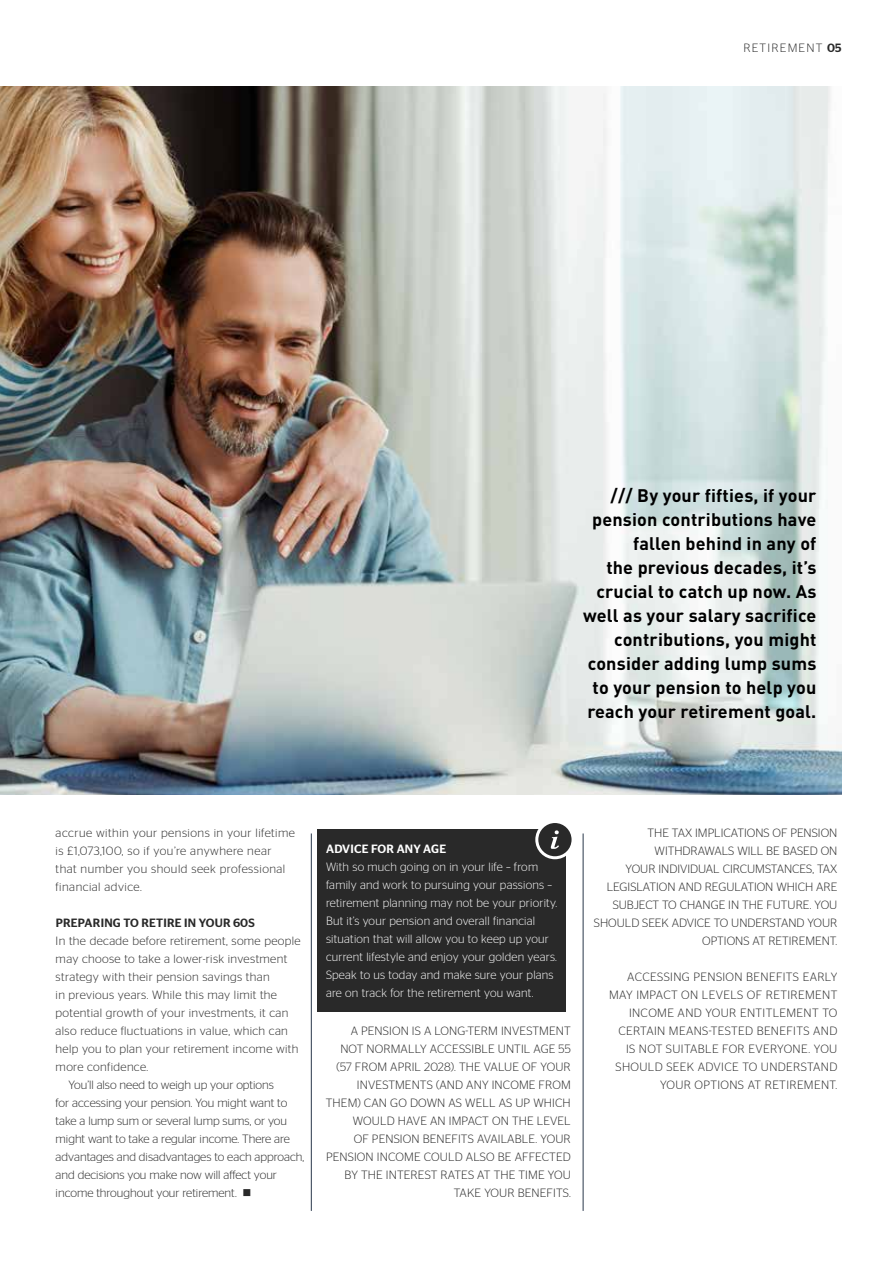
<style>
.page{position:relative;width:893px;height:1263px;background:#fff}
.page>*{position:absolute;margin:0;border:0;box-sizing:border-box;transform-origin:0 0}
.t1{font:700 18px/24px "DIN";letter-spacing:.01em;color:#000;text-align:right}
.t2{font:300 12px/18px "Stag Sans";letter-spacing:.01em;color:#292929;text-align:right}
.t3{font:300 12px/18px "Stag Sans";letter-spacing:.03em;color:#292929;text-align:right}
.t4{font:300 12px/18px "Stag Sans";letter-spacing:.02em;color:#fff}
.t5{font:300 12px/18px "Stag Sans";letter-spacing:.04em;color:#292929}
.t6{font:500 12px "Stag Sans";letter-spacing:.02em;color:#292929}
.t7{font:500 12px "Stag Sans";letter-spacing:.02em;color:#fff}
.t8{font:300 12px "Stag Sans";letter-spacing:.1em;color:#292929}
.s1{font-weight:500}
</style>
<div class="page">
<img style="left:0;top:87px;width:842px;height:707px">
<div style="left:317px;top:829px;width:249px;height:183px;background:#292929"></div>
<div style="left:537px;top:821px;width:36px;height:37px;background:#292929;border-radius:50%"></div>
<div style="left:535px;top:820px;width:40px;height:39px;border:3px solid #fff;border-radius:50%"></div>
<svg style="left:551px;top:830px;width:8px;height:19px"></svg>
<hr style="left:311px;top:833px;width:1px;height:378px;background:#29374b">
<hr style="left:583px;top:833px;width:1px;height:378px;background:#29374b">
<p class="t8" style="left:743px;top:41px;width:100px">RETIREMENT <span class="s1">05</span></p>
<p class="t1" style="left:583px;top:483px;width:235px">/// By your fifties, if your pension contributions have fallen behind in any of<br>the previous decades, it’s crucial to catch up now. As well as your salary sacrifice contributions, you might consider adding lump sums to your pension to help you reach your retirement goal.</p>
<p class="t5" style="left:56px;top:824px;width:241px">accrue within your pensions in your lifetime is £1,073,100, so if you’re anywhere near that number you should seek professional financial advice.</p>
<p class="t6" style="left:56px;top:916px;width:200px">PREPARING TO RETIRE IN YOUR 60S</p>
<p class="t3" style="left:56px;top:932px;width:246px">In the decade before retirement, some people</p>
<p class="t3" style="left:56px;top:950px;width:233px">may choose to take a lower-risk investment</p>
<p class="t3" style="left:56px;top:968px;width:216px">strategy with their pension savings than</p>
<p class="t3" style="left:56px;top:986px;width:223px">in previous years. While this may limit the</p>
<p class="t3" style="left:56px;top:1004px;width:234px">potential growth of your investments, it can</p>
<p class="t3" style="left:56px;top:1022px;width:234px">also reduce fluctuations in value, which can</p>
<p class="t3" style="left:56px;top:1040px;width:244px">help you to plan your retirement income with</p>
<p class="t3" style="left:56px;top:1058px;width:94px">more confidence.</p>
<p class="t2" style="left:68px;top:1076px;width:207px">You’ll also need to weigh up your options</p>
<p class="t2" style="left:56px;top:1094px;width:233px">for accessing your pension. You might want to</p>
<p class="t2" style="left:56px;top:1112px;width:233px">take a lump sum or several lump sums, or you</p>
<p class="t2" style="left:56px;top:1130px;width:236px">might want to take a regular income. There are</p>
<p class="t2" style="left:56px;top:1148px;width:250px">advantages and disadvantages to each approach,</p>
<p class="t2" style="left:56px;top:1166px;width:223px">and decisions you make now will affect your</p>
<p class="t2" style="left:56px;top:1184px;width:197px">income throughout your retirement. ■</p>
<p class="t7" style="left:326px;top:842px;width:122px">ADVICE FOR ANY AGE</p>
<p class="t4" style="left:326px;top:858px;width:233px">With so much going on in your life – from family and work to pursuing your passions – retirement planning may not be your priority.<br>But it’s your pension and overall financial situation that will allow you to keep up your current lifestyle and enjoy your golden years.<br>Speak to us today and make sure your plans are on track for the retirement you want.</p>
<p class="t2" style="left:326px;top:1022px;width:246px">A PENSION IS A LONG-TERM INVESTMENT NOT NORMALLY ACCESSIBLE UNTIL AGE 55 (57 FROM APRIL 2028). THE VALUE OF YOUR INVESTMENTS (AND ANY INCOME FROM THEM) CAN GO DOWN AS WELL AS UP WHICH WOULD HAVE AN IMPACT ON THE LEVEL<br>OF PENSION BENEFITS AVAILABLE. YOUR PENSION INCOME COULD ALSO BE AFFECTED BY THE INTEREST RATES AT THE TIME YOU TAKE YOUR BENEFITS.</p>
<p class="t2" style="left:594px;top:824px;width:245px">THE TAX IMPLICATIONS OF PENSION WITHDRAWALS WILL BE BASED ON<br>YOUR INDIVIDUAL CIRCUMSTANCES, TAX LEGISLATION AND REGULATION WHICH ARE SUBJECT TO CHANGE IN THE FUTURE. YOU SHOULD SEEK ADVICE TO UNDERSTAND YOUR OPTIONS AT RETIREMENT.</p>
<p class="t3" style="left:609px;top:968px;width:230px">ACCESSING PENSION BENEFITS EARLY<br>MAY IMPACT ON LEVELS OF RETIREMENT<br>INCOME AND YOUR ENTITLEMENT TO<br>CERTAIN MEANS-TESTED BENEFITS AND<br>IS NOT SUITABLE FOR EVERYONE. YOU<br>SHOULD SEEK ADVICE TO UNDERSTAND<br>YOUR OPTIONS AT RETIREMENT.</p>
</div>
